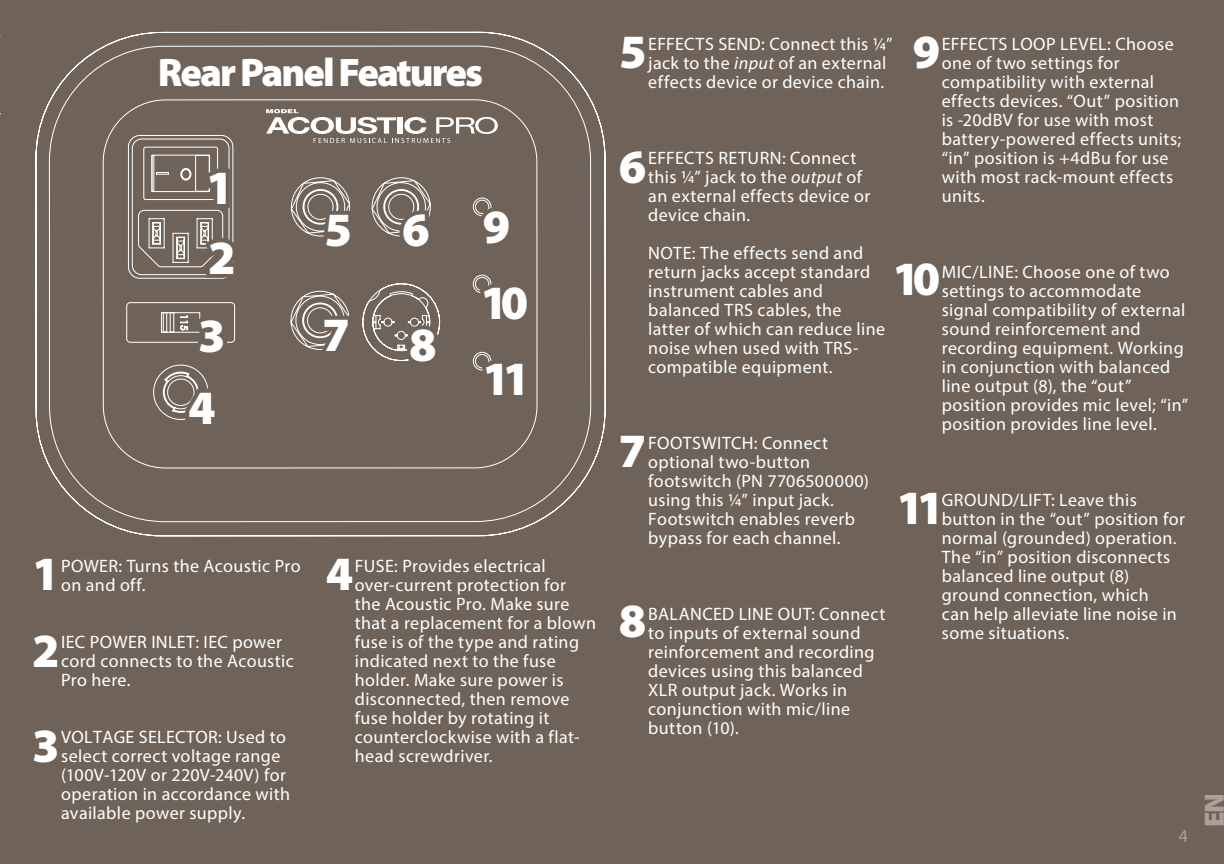
<style>
.page{position:relative;width:1224px;height:864px;background:#6f6359}
.page>*{position:absolute;margin:0;border:0;box-sizing:border-box;transform-origin:0 0}
.t1{font:900 48px/74.4px "Myriad Pro";letter-spacing:-.15em;color:#fff}
.t2{font:900 40px "Myriad Pro";letter-spacing:-.05em;color:#fff}
.t3{font:900 28px "Myriad Pro";color:#aaa099}
.t4{font:18px/19px "Myriad Pro";letter-spacing:.02em;color:#fff}
.t5{font:18px "Myriad Pro";color:#aaa099}
.s1{font-style:italic}
</style>
<div class="page">
<svg style="left:35px;top:31px;width:571px;height:506px"></svg>
<div style="left:126px;top:302px;width:109px;height:41px;border:1px solid #fff;border-radius:4px"></div>
<svg style="left:127px;top:134px;width:114px;height:148px"></svg>
<svg style="left:153px;top:312px;width:78px;height:120px"></svg>
<svg style="left:290px;top:177px;width:245px;height:226px"></svg>
<h2 class="t2" style="left:158px;top:46px;width:327px">Rear Panel Features</h2>
<h1 class="t1" style="left:206px;top:151px;width:31px;line-height:69.8px">1<br>2</h1>
<h1 class="t1" style="left:481px;top:191px;width:51px;text-indent:-156px">569<br>10<br>11</h1>
<h1 class="t1" style="left:188px;top:298px;width:39px;line-height:71.8px">3<br>4</h1>
<h1 class="t1" style="left:323px;top:301px;width:115px">7 8</h1>
<h1 class="t1" style="left:32px;top:535px;width:29px">1</h1>
<h1 class="t1" style="left:326px;top:535px;width:29px">4</h1>
<p class="t4" style="left:61px;top:556px;width:241px">POWER: Turns the Acoustic Pro on and off.</p>
<p class="t4" style="left:355px;top:556px;width:243px">FUSE: Provides electrical over-current protection for the Acoustic Pro. Make sure that a replacement for a blown fuse is of the type and rating indicated next to the fuse holder. Make sure power is disconnected, then remove fuse holder by rotating it counterclockwise with a flat&shy;head screwdriver.</p>
<h1 class="t1" style="left:32px;top:601px;width:29px;line-height:95px">2<br>3</h1>
<p class="t4" style="left:61px;top:632px;width:234px">IEC POWER INLET: IEC power cord connects to the Acoustic<br>Pro here.</p>
<p class="t4" style="left:61px;top:727px;width:231px">VOLTAGE SELECTOR: Used to select correct voltage range (100V-120V or 220V-240V) for operation in accordance with available power supply.</p>
<h1 class="t1" style="left:913px;top:12px;width:29px">9</h1>
<h1 class="t1" style="left:619px;top:13px;width:29px">5</h1>
<p class="t4" style="left:648px;top:34px;width:246px">EFFECTS SEND: Connect this ¼” jack to the <span class="s1">input</span> of an external effects device or device chain.</p>
<p class="t4" style="left:942px;top:34px;width:241px">EFFECTS LOOP LEVEL: Choose one of two settings for compatibility with external effects devices. “Out” position is -20dBV for use with most battery-powered effects units; “in” position is +4dBu for use with most rack-mount effects units.</p>
<h1 class="t1" style="left:619px;top:128px;width:29px">6</h1>
<p class="t4" style="left:648px;top:148px;width:224px">EFFECTS RETURN: Connect this ¼” jack to the <span class="s1">output</span> of an external effects device or device chain.</p>
<p class="t4" style="left:648px;top:243px;width:238px">NOTE: The effects send and return jacks accept standard instrument cables and balanced TRS cables, the latter of which can reduce line noise when used with TRS&shy;compatible equipment.</p>
<h1 class="t1" style="left:892px;top:240px;width:49px">10</h1>
<p class="t4" style="left:942px;top:262px;width:248px">MIC/LINE: Choose one of two settings to accommodate signal compatibility of external sound reinforcement and recording equipment. Working in conjunction with balanced line output (8), the “out” position provides mic level; “in” position provides line level.</p>
<h1 class="t1" style="left:619px;top:412px;width:29px">7</h1>
<p class="t4" style="left:648px;top:433px;width:222px">FOOTSWITCH: Connect optional two-button footswitch (PN 7706500000) using this ¼” input jack.<br>Footswitch enables reverb bypass for each channel.</p>
<h1 class="t1" style="left:619px;top:582px;width:29px">8</h1>
<p class="t4" style="left:648px;top:604px;width:239px">BALANCED LINE OUT: Connect to inputs of external sound reinforcement and recording devices using this balanced<br>XLR output jack. Works in conjunction with mic/line button (10).</p>
<h1 class="t1" style="left:897px;top:469px;width:49px">11</h1>
<p class="t4" style="left:942px;top:490px;width:245px">GROUND/LIFT: Leave this button in the “out” position for normal (grounded) operation.<br>The “in” position disconnects balanced line output (8) ground connection, which<br>can help alleviate line noise in some situations.</p>
<p class="t5" style="left:1179px;top:824px;width:11px">4</p>
<h3 class="t3" style="left:1196px;top:827px;width:35px;rotate:-90deg">EN</h3>
</div>
